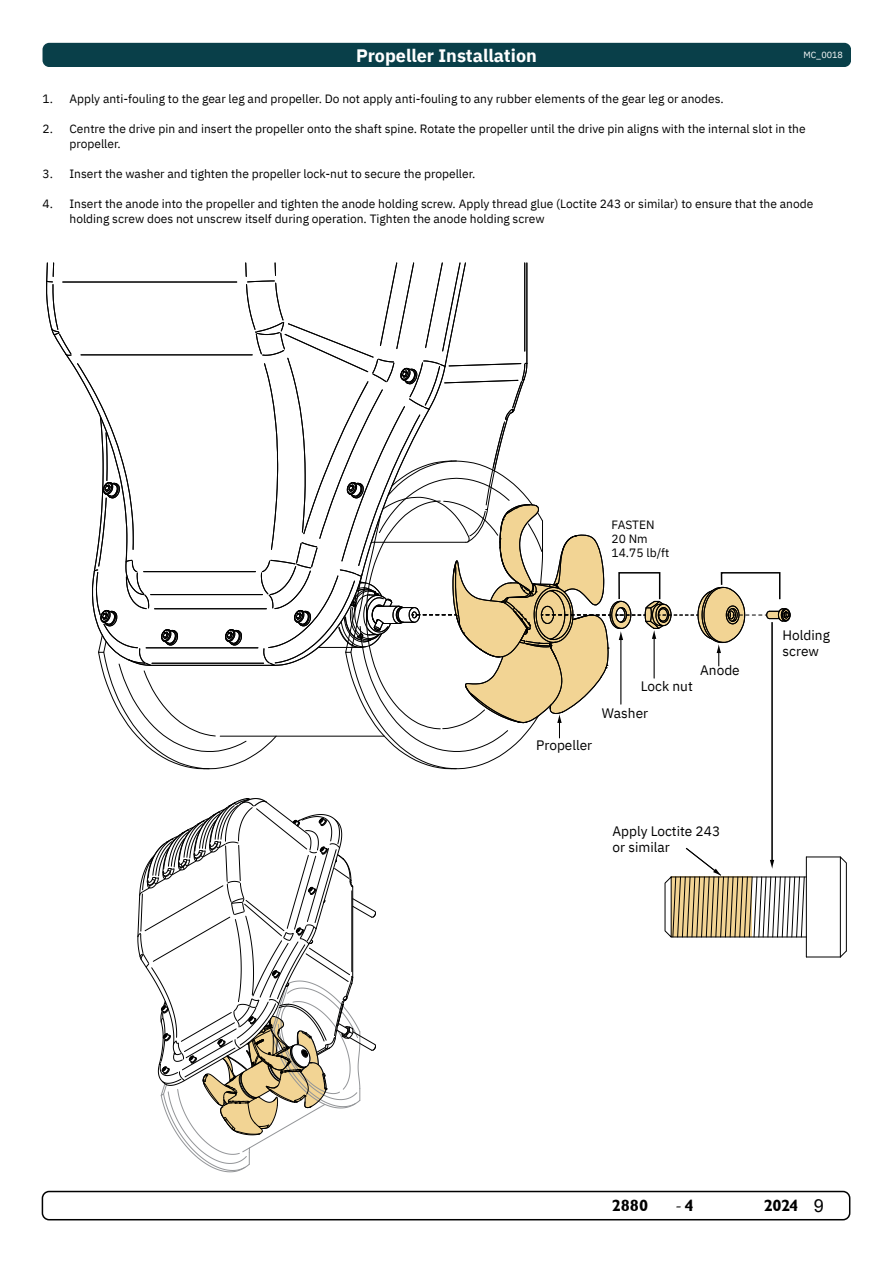
<style>
.page{position:relative;width:893px;height:1263px;background:#fff}
.page>*{position:absolute;margin:0;border:0;box-sizing:border-box;transform-origin:0 0}
.t1{font:700 18px "IBM Plex Sans";color:#fff}
.t2{font:18px "Minion Pro";color:#000}
.t3{font:16.5px "Garrison Sans BOLD";letter-spacing:-.01em;color:#000}
.t4{font:13.65px/16.4px "IBM Plex Sans";color:#000}
.t5{font:12px/14.4px "IBM Plex Sans";color:#000}
.t6{font:9px "IBM Plex Sans";color:#fff}
.s1{font-family:"Garrison Sans BOLD";font-size:16.5px}
.s2{font-family:"Arial";font-size:18px}
</style>
<div class="page">
<div style="left:42px;top:1191px;width:808px;height:29px;border:2px solid #000;border-radius:7px"></div>
<hr style="left:806px;top:856px;width:34px;height:1px;background:#000">
<hr style="left:806px;top:957px;width:34px;height:1px;background:#000">
<hr style="left:671px;top:876px;width:135px;height:1px;background:#000">
<hr style="left:671px;top:936px;width:135px;height:1px;background:#000">
<svg style="left:839px;top:856px;width:8px;height:102px"></svg>
<hr style="left:806px;top:857px;width:1px;height:100px;background:#000">
<svg style="left:137px;top:798px;width:239px;height:374px"></svg>
<hr style="left:771px;top:622px;width:2px;height:239px;background:#000">
<svg style="left:664px;top:847px;width:141px;height:91px"></svg>
<svg style="left:46px;top:262px;width:744px;height:507px"></svg>
<div style="left:43px;top:43px;width:807px;height:24px;background:#093f49;border-radius:7px"></div>
<p class="t1" style="left:356px;top:41px;width:182px">Propeller Installation</p>
<p class="t6" style="left:803px;top:48px;width:41px">MC_0018</p>
<p class="t5" style="left:43px;top:90px;width:683px">1. Apply anti-fouling to the gear leg and propeller. Do not apply anti-fouling to any rubber elements of the gear leg or anodes.</p>
<p class="t5" style="left:70px;top:120px;width:738px;line-height:15px;text-indent:-27px">2. Centre the drive pin and insert the propeller onto the shaft spine. Rotate the propeller until the drive pin aligns with the internal slot in the propeller.</p>
<p class="t5" style="left:43px;top:165px;width:434px">3. Insert the washer and tighten the propeller lock-nut to secure the propeller.</p>
<p class="t5" style="left:70px;top:195px;width:745px;line-height:15px;text-indent:-27px">4. Insert the anode into the propeller and tighten the anode holding screw. Apply thread glue (Loctite 243 or similar) to ensure that the anode holding screw does not unscrew itself during operation. Tighten the anode holding screw</p>
<p class="t5" style="left:612px;top:516px;width:59px">FASTEN<br>20 Nm<br>14.75 lb/ft</p>
<p class="t4" style="left:536px;top:736px;width:58px">Propeller</p>
<p class="t4" style="left:641px;top:677px;width:53px">Lock nut</p>
<p class="t4" style="left:602px;top:704px;width:48px">Washer</p>
<p class="t4" style="left:700px;top:660px;width:41px">Anode</p>
<p class="t4" style="left:612px;top:822px;width:109px">Apply Loctite 243 or similar</p>
<p class="t4" style="left:783px;top:626px;width:49px">Holding screw</p>
<h2 class="t3" style="left:612px;top:1196px;width:38px">2880</h2>
<h1 class="t2" style="left:675px;top:1193px;width:20px">-<span class="s1">4</span></h1>
<h2 class="t3" style="left:764px;top:1196px;width:61px">2024 <span class="s2">9</span></h2>
</div>
